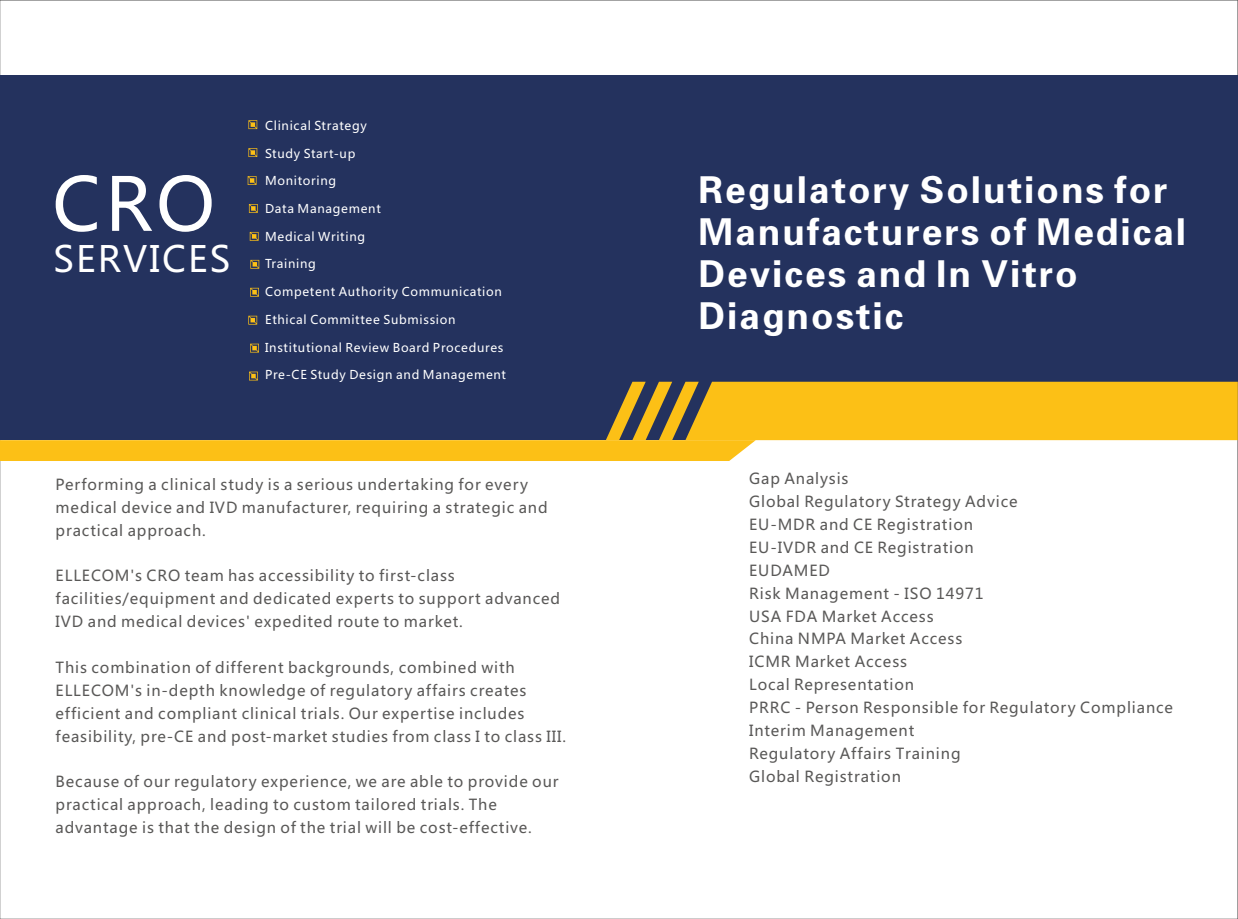
<style>
.page{position:relative;width:1238px;height:919px;background:#fff}
.page>*{position:absolute;margin:0;border:0;box-sizing:border-box;transform-origin:0 0}
.t1{font:72.6px "Microsoft Ya Hei";color:#fff}
.t2{font:36.9px/42px "FZDHTJW GB1 0";letter-spacing:.055em;color:#fff}
.t3{font:35.7px "Microsoft Ya Hei";letter-spacing:.06em;color:#fff}
.t4{font:15px/23px "Microsoft Ya Hei";letter-spacing:.06em;color:#595857}
.t5{font:12px "Microsoft Ya Hei";letter-spacing:.06em;color:#fff}
</style>
<div class="page">
<div style="left:0;top:0;width:1237px;height:918px;background:#fff;border:1px solid #717171"></div>
<div style="left:0;top:75px;width:1237px;height:365px;background:#24325e"></div>
<svg style="left:248px;top:120px;width:9px;height:9px"></svg>
<svg style="left:248px;top:148px;width:9px;height:9px"></svg>
<svg style="left:248px;top:176px;width:8px;height:9px"></svg>
<svg style="left:249px;top:204px;width:9px;height:9px"></svg>
<svg style="left:250px;top:232px;width:8px;height:9px"></svg>
<svg style="left:250px;top:260px;width:9px;height:9px"></svg>
<svg style="left:250px;top:288px;width:9px;height:9px"></svg>
<svg style="left:248px;top:316px;width:9px;height:8px"></svg>
<svg style="left:250px;top:343px;width:9px;height:9px"></svg>
<svg style="left:0;top:371px;width:1237px;height:90px"></svg>
<h1 class="t1" style="left:52px;top:172px;width:164px">CRO</h1>
<h3 class="t3" style="left:53px;top:243px;width:178px">SERVICES</h3>
<p class="t5" style="left:265px;top:120px;width:103px">Clinical Strategy</p>
<p class="t5" style="left:265px;top:148px;width:92px">Study Start-up</p>
<p class="t5" style="left:265px;top:175px;width:73px">Monitoring</p>
<p class="t5" style="left:265px;top:203px;width:117px">Data Management</p>
<p class="t5" style="left:265px;top:231px;width:102px">Medical Writing</p>
<p class="t5" style="left:265px;top:259px;width:52px">Training</p>
<p class="t5" style="left:265px;top:286px;width:238px">Competent Authority Communication</p>
<p class="t5" style="left:265px;top:314px;width:192px">Ethical Committee Submission</p>
<p class="t5" style="left:265px;top:342px;width:240px">Institutional Review Board Procedures</p>
<p class="t5" style="left:265px;top:369px;width:242px">Pre-CE Study Design and Management</p>
<p class="t4" style="left:56px;top:474px;width:493px">Performing a clinical study is a serious undertaking for every medical device and IVD manufacturer, requiring a strategic and practical approach.</p>
<p class="t4" style="left:56px;top:565px;width:506px">ELLECOM's CRO team has accessibility to first-class facilities/equipment and dedicated experts to support advanced<br>IVD and medical devices' expedited route to market.</p>
<p class="t4" style="left:56px;top:657px;width:512px">This combination of different backgrounds, combined with ELLECOM's in-depth knowledge of regulatory affairs creates efficient and compliant clinical trials. Our expertise includes feasibility, pre-CE and post-market studies from class I to class III.</p>
<p class="t4" style="left:56px;top:771px;width:504px">Because of our regulatory experience, we are able to provide our practical approach, leading to custom tailored trials. The advantage is that the design of the trial will be cost-effective.</p>
<h2 class="t2" style="left:698px;top:170px;width:489px">Regulatory Solutions for<br>Manufacturers of Medical<br>Devices and In Vitro<br>Diagnostic</h2>
<p class="t4" style="left:749px;top:468px;width:425px">Gap Analysis<br>Global Regulatory Strategy Advice<br>EU-MDR and CE Registration<br>EU-IVDR and CE Registration<br>EUDAMED<br>Risk Management - ISO 14971<br>USA FDA Market Access<br>China NMPA Market Access<br>ICMR Market Access<br>Local Representation<br>PRRC - Person Responsible for Regulatory Compliance<br>Interim Management<br>Regulatory Affairs Training<br>Global Registration</p>
</div>
